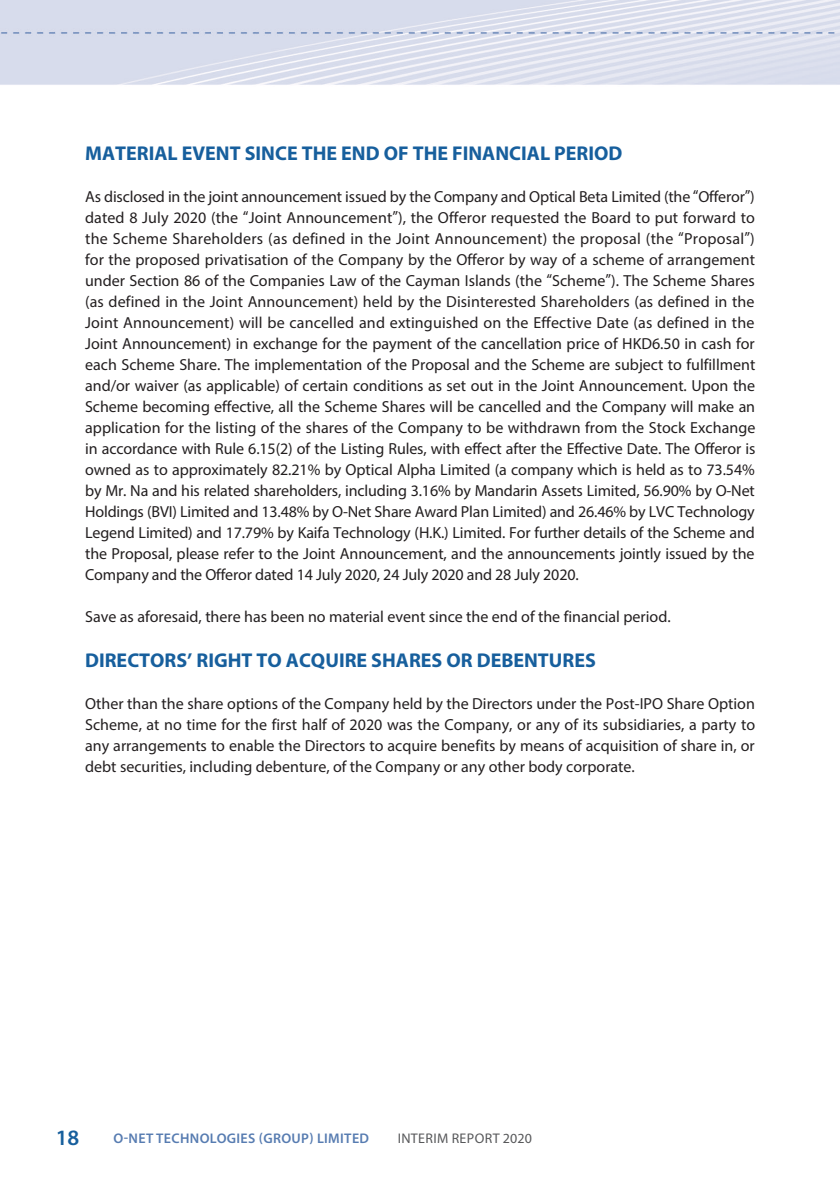
<style>
.page{position:relative;width:840px;height:1191px;background:#fff}
.page>*{position:absolute;margin:0;border:0;box-sizing:border-box;transform-origin:0 0}
.t1{font:600 22px "Myriad Pro";color:#175f9d}
._01_H1{font:700 20px "Myriad Pro";color:#175f9d}
._00_txt{font:16px/21px "Myriad Pro";color:#231f20;text-align:justify}
.t2{font:600 14px "Myriad Pro";letter-spacing:.025em;color:#577cb1}
.t3{font:14px "Myriad Pro";letter-spacing:.025em;color:#57585a}
</style>
<div class="page">
<img style="left:0;top:0;width:839px;height:85px">
<p class="_01_H1" style="left:85px;top:140px;width:538px">MATERIAL EVENT SINCE THE END OF THE FINANCIAL PERIOD</p>
<p class="_00_txt" style="left:85px;top:185px;width:671px">As disclosed in the joint announcement issued by the Company and Optical Beta Limited (the “Offeror”) dated 8 July 2020 (the “Joint Announcement”), the Offeror requested the Board to put forward to the Scheme Shareholders (as defined in the Joint Announcement) the proposal (the “Proposal”) for the proposed privatisation of the Company by the Offeror by way of a scheme of arrangement under Section 86 of the Companies Law of the Cayman Islands (the “Scheme”). The Scheme Shares (as defined in the Joint Announcement) held by the Disinterested Shareholders (as defined in the Joint Announcement) will be cancelled and extinguished on the Effective Date (as defined in the Joint Announcement) in exchange for the payment of the cancellation price of HKD6.50 in cash for each Scheme Share. The implementation of the Proposal and the Scheme are subject to fulfillment and/or waiver (as applicable) of certain conditions as set out in the Joint Announcement. Upon the Scheme becoming effective, all the Scheme Shares will be cancelled and the Company will make an application for the listing of the shares of the Company to be withdrawn from the Stock Exchange in accordance with Rule 6.15(2) of the Listing Rules, with effect after the Effective Date. The Offeror is owned as to approximately 82.21% by Optical Alpha Limited (a company which is held as to 73.54% by Mr. Na and his related shareholders, including 3.16% by Mandarin Assets Limited, 56.90% by O-Net Holdings (BVI) Limited and 13.48% by O-Net Share Award Plan Limited) and 26.46% by LVC Technology Legend Limited) and 17.79% by Kaifa Technology (H.K.) Limited. For further details of the Scheme and the Proposal, please refer to the Joint Announcement, and the announcements jointly issued by the Company and the Offeror dated 14 July 2020, 24 July 2020 and 28 July 2020.</p>
<p class="_00_txt" style="left:85px;top:605px;width:586px">Save as aforesaid, there has been no material event since the end of the financial period.</p>
<p class="_01_H1" style="left:85px;top:647px;width:512px">DIRECTORS’ RIGHT TO ACQUIRE SHARES OR DEBENTURES</p>
<p class="_00_txt" style="left:85px;top:692px;width:671px">Other than the share options of the Company held by the Directors under the Post-IPO Share Option Scheme, at no time for the first half of 2020 was the Company, or any of its subsidiaries, a party to any arrangements to enable the Directors to acquire benefits by means of acquisition of share in, or debt securities, including debenture, of the Company or any other body corporate.</p>
<h1 class="t1" style="left:56px;top:1124px;width:25px">18</h1>
<p class="t2" style="left:114px;top:1129px;width:257px">O-NET TECHNOLOGIES (GROUP) LIMITED</p>
<p class="t3" style="left:397px;top:1129px;width:136px">INTERIM REPORT 2020</p>
</div>
